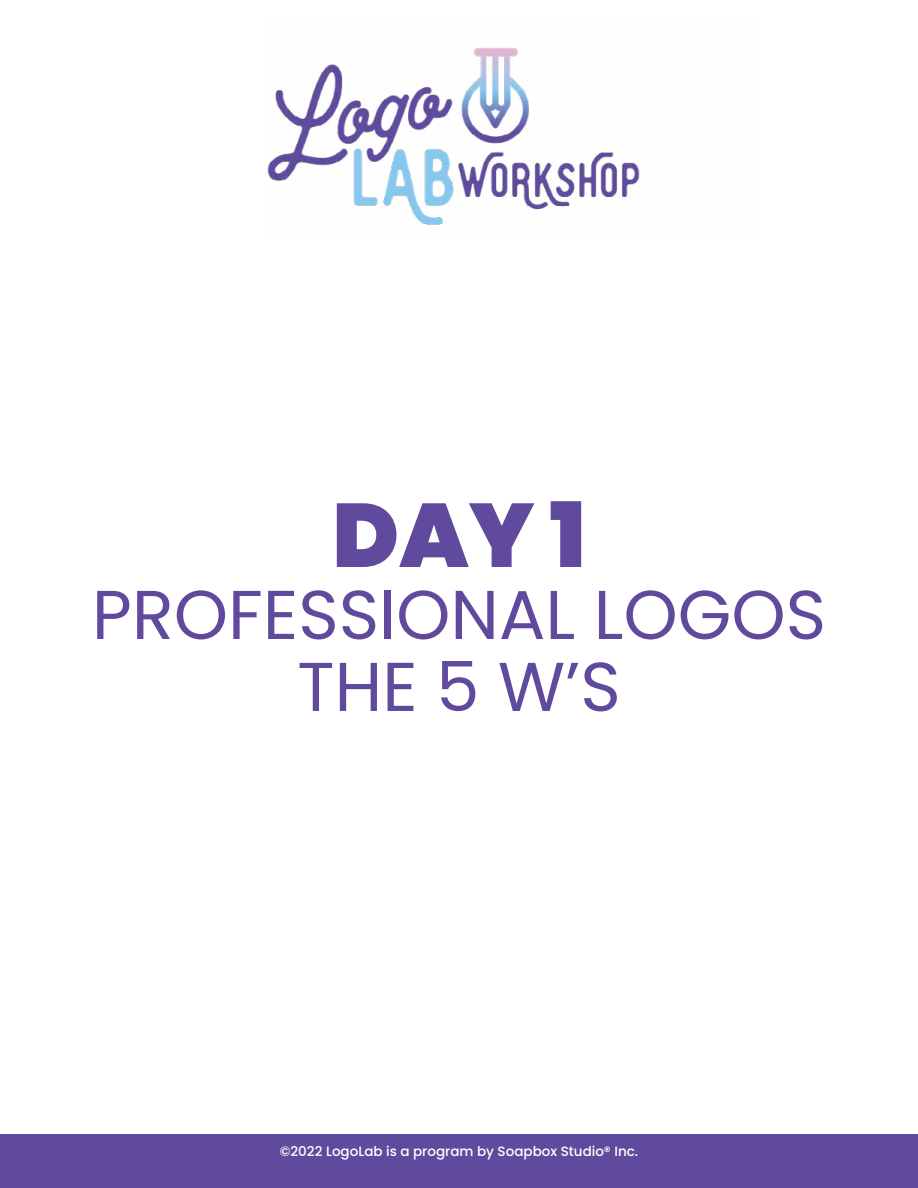
<style>
.page{position:relative;width:918px;height:1188px;background:#fff}
.page>*{position:absolute;margin:0;border:0;box-sizing:border-box;transform-origin:0 0}
.t1{font:900 90px "Poppins";color:#5f4a9d}
.t2{font:69px/72px "Poppins";color:#5f4a9d;text-align:center}
.t3{font:500 13.5px "Poppins";color:#fff}
</style>
<div class="page">
<img style="left:267px;top:47px;width:373px;height:178px">
<div style="left:0;top:1134px;width:918px;height:54px;background:#5f4a9d"></div>
<h1 class="t1" style="left:332px;top:483px;width:255px">DAY 1</h1>
<h2 class="t2" style="left:92px;top:579px;width:736px">PROFESSIONAL LOGOS<br>THE 5 W’S</h2>
<p class="t3" style="left:280px;top:1143px;width:360px">©2022 LogoLab is a program by Soapbox Studio® Inc.</p>
</div>
